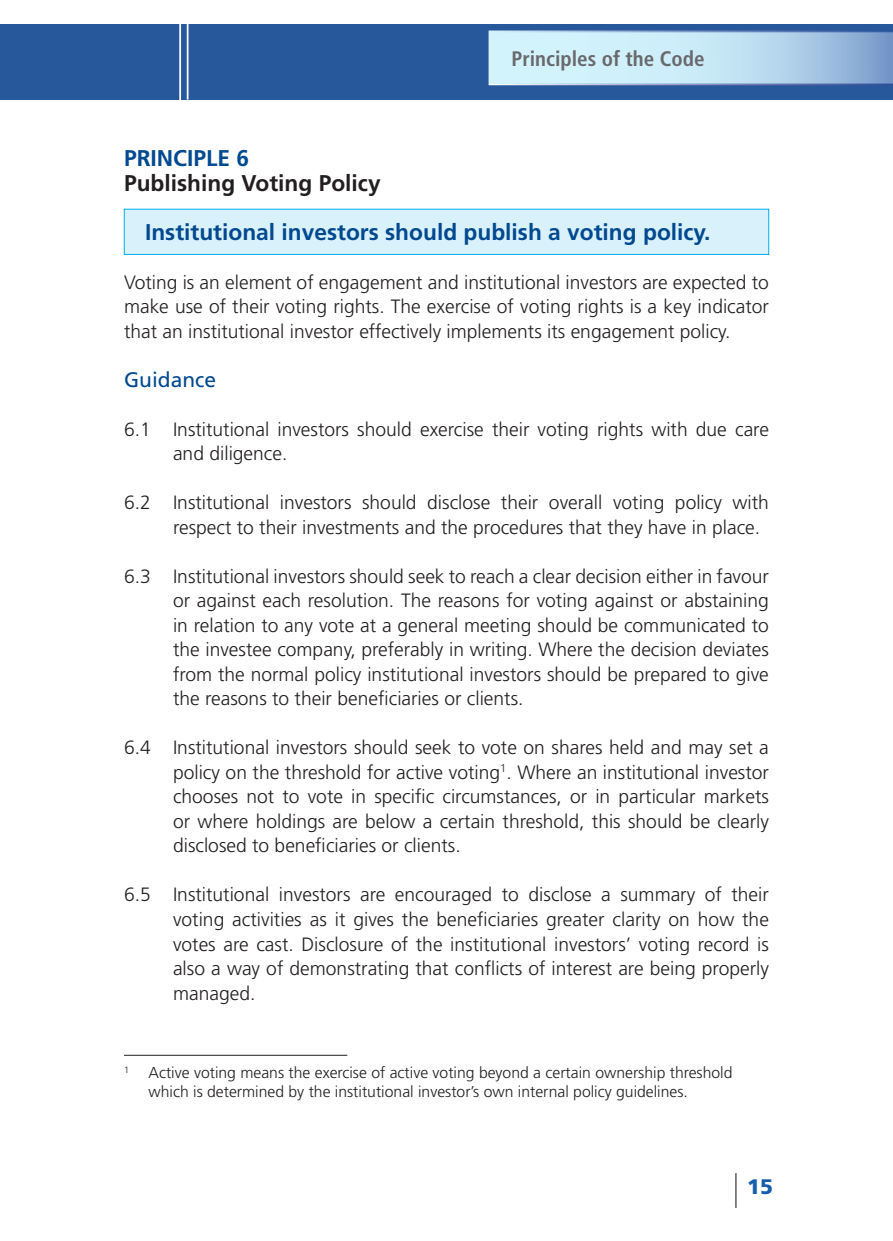
<style>
.page{position:relative;width:893px;height:1241px;background:#fff}
.page>*{position:absolute;margin:0;border:0;box-sizing:border-box;transform-origin:0 0}
.t1{font:700 22.75px "Frutiger LT Std";color:#014990}
.t2{font:700 22.75px "Frutiger LT Std";color:#231f20}
.t3{font:700 condensed 21px "Frutiger LT Std";color:#69696c}
.t4{font:21px "Frutiger LT Std";color:#014990}
.t5{font:900 21px "Frutiger LT Std";color:#145ead}
.t6{font:300 19.25px/24.5px "Frutiger LT Std";color:#231f20;text-align:justify}
.t7{font:300 15.75px/19.2px "Frutiger LT Std";color:#231f20}
</style>
<div class="page">
<div style="left:0;top:24px;width:893px;height:75px;background:#27589b"></div>
<svg style="left:489px;top:31px;width:404px;height:54px"></svg>
<svg style="left:490px;top:31px;width:403px;height:53px;background:#badbee"></svg>
<hr style="left:179px;top:13px;width:2px;height:88px;background:#fff">
<hr style="left:187px;top:12px;width:2px;height:87px;background:#fff">
<hr style="left:735px;top:1172px;width:2px;height:35px;background:#727477">
<div style="left:124px;top:209px;width:645px;height:45px;background:#d9f1fb"></div>
<hr style="left:124px;top:1054px;width:223px;height:1px;background:#231f20">
<p class="t3" style="left:511px;top:47px;width:195px">Principles of the Code</p>
<p class="t1" style="left:124px;top:145px;width:127px">PRINCIPLE 6</p>
<p class="t2" style="left:124px;top:169px;width:258px">Publishing Voting Policy</p>
<p class="t1" style="left:145px;top:218px;width:567px">Institutional investors should publish a voting policy.</p>
<p class="t6" style="left:124px;top:270px;width:646px">Voting is an element of engagement and institutional investors are expected to make use of their voting rights. The exercise of voting rights is a key indicator that an institutional investor effectively implements its engagement policy.</p>
<p class="t4" style="left:124px;top:367px;width:94px">Guidance</p>
<p class="t6" style="left:173px;top:417px;width:597px;text-indent:-49px">6.1 Institutional investors should exercise their voting rights with due care and diligence.</p>
<p class="t6" style="left:173px;top:490px;width:597px;text-indent:-49px">6.2 Institutional investors should disclose their overall voting policy with respect to their investments and the procedures that they have in place.</p>
<p class="t6" style="left:173px;top:564px;width:597px;text-indent:-49px">6.3 Institutional investors should seek to reach a clear decision either in favour or against each resolution. The reasons for voting against or abstaining in relation to any vote at a general meeting should be communicated to the investee company, preferably in writing. Where the decision deviates from the normal policy institutional investors should be prepared to give the reasons to their beneficiaries or clients.</p>
<p class="t6" style="left:173px;top:735px;width:597px;text-indent:-49px">6.4 Institutional investors should seek to vote on shares held and may set a policy on the threshold for active voting<sup>1</sup>. Where an institutional investor chooses not to vote in specific circumstances, or in particular markets or where holdings are below a certain threshold, this should be clearly disclosed to beneficiaries or clients.</p>
<p class="t6" style="left:173px;top:882px;width:597px;text-indent:-49px">6.5 Institutional investors are encouraged to disclose a summary of their voting activities as it gives the beneficiaries greater clarity on how the votes are cast. Disclosure of the institutional investors’ voting record is also a way of demonstrating that conflicts of interest are being properly managed.</p>
<p class="t7" style="left:149px;top:1062px;width:585px;text-indent:-24px"><sup>1</sup> Active voting means the exercise of active voting beyond a certain ownership threshold which is determined by the institutional investor’s own internal policy guidelines.</p>
<p class="t5" style="left:747px;top:1173px;width:27px">15</p>
</div>
